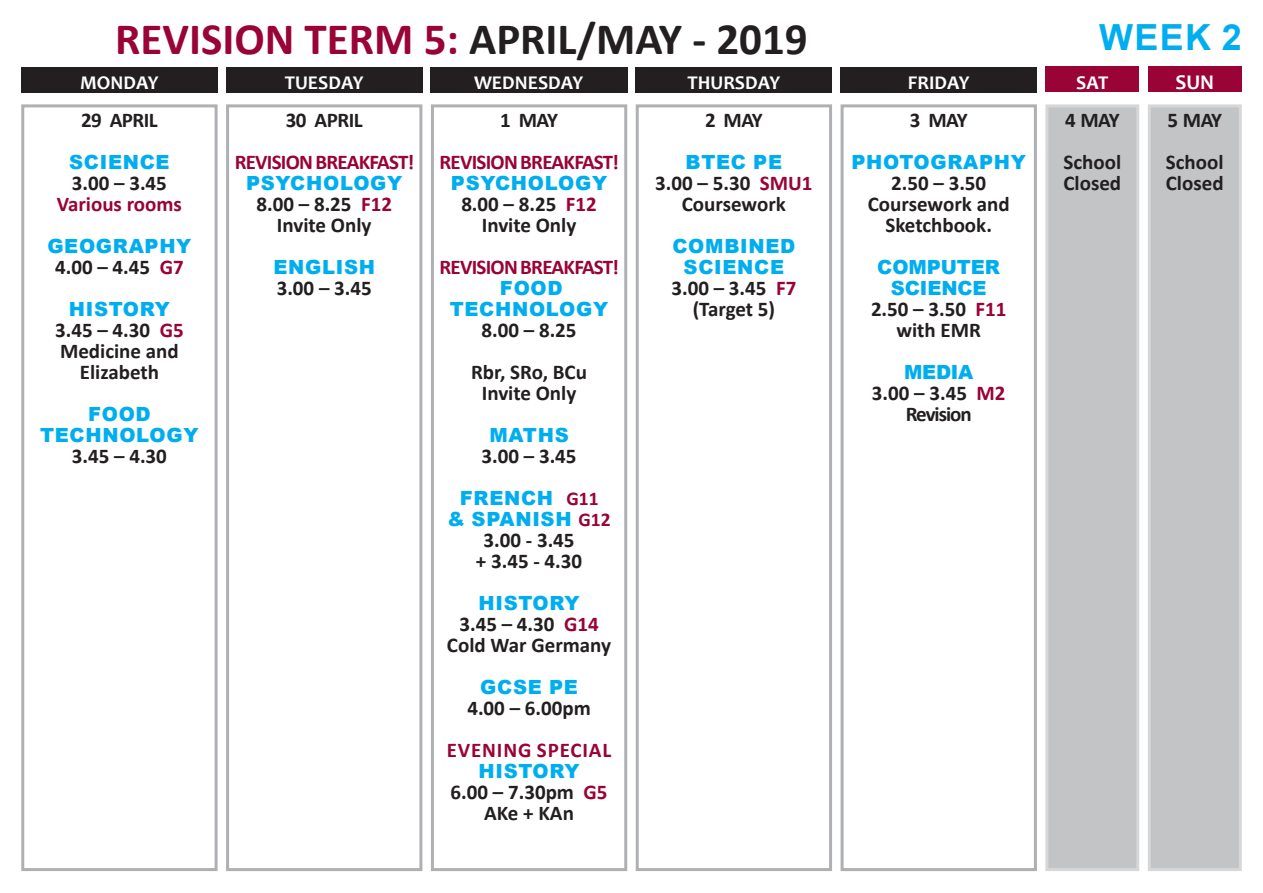
<style>
.page{position:relative;width:1263px;height:893px;background:#fff}
.page>*{position:absolute;margin:0;border:0;box-sizing:border-box;transform-origin:0 0}
.t1{font:700 45px "Calibri";color:#990336}
.Subject{font:700 36px "Arial";color:#00aeef}
.xxxxxxx{font:700 21px/21px "Calibri";color:#231f20;text-align:center}
.Subject-2{font:700 21px "Calibri";color:#990336}
.Subject-3{font:700 21px "Calibri";letter-spacing:-.05em;color:#231f20}
.t2{font:700 21px "Candara";color:#fff}
.Subject-4{font:900 19.5px/21px "Arial";letter-spacing:.035em;color:#00aeef}
.t3{font:700 19.5px "Candara";color:#fff}
.Subject-5{font:700 19.5px "Calibri";color:#990336}
.s1{color:#231f20}
.s2{color:#990336}
</style>
<div class="page">
<div style="left:636px;top:104px;width:196px;height:767px;border:3px solid #aeb0b3"></div>
<div style="left:431px;top:104px;width:196px;height:767px;border:3px solid #aeb0b3"></div>
<div style="left:21px;top:67px;width:197px;height:25px;background:#231f20"></div>
<div style="left:1045px;top:67px;width:94px;height:25px;background:#990336"></div>
<div style="left:1148px;top:67px;width:94px;height:25px;background:#990336"></div>
<div style="left:226px;top:67px;width:196px;height:25px;background:#231f20"></div>
<div style="left:430px;top:67px;width:197px;height:25px;background:#231f20"></div>
<div style="left:636px;top:67px;width:196px;height:25px;background:#231f20"></div>
<div style="left:840px;top:67px;width:197px;height:25px;background:#231f20"></div>
<div style="left:21px;top:104px;width:197px;height:767px;border:3px solid #aeb0b3"></div>
<div style="left:1047px;top:106px;width:91px;height:764px;background:#c2c4c6"></div>
<div style="left:1045px;top:104px;width:94px;height:767px;border:3px solid #d6d7d9"></div>
<div style="left:1149px;top:106px;width:91px;height:764px;background:#c2c4c6"></div>
<div style="left:1148px;top:104px;width:94px;height:767px;border:3px solid #d6d7d9"></div>
<div style="left:226px;top:104px;width:196px;height:767px;border:3px solid #aeb0b3"></div>
<div style="left:840px;top:104px;width:197px;height:767px;border:3px solid #aeb0b3"></div>
<p class="t1" style="left:115px;top:7px;width:694px">REVISION TERM 5: <span class="s1">APRIL/MAY - 2019</span></p>
<p class="t3" style="left:285px;top:70px;width:80px">TUESDAY</p>
<p class="t3" style="left:474px;top:70px;width:111px">WEDNESDAY</p>
<p class="t3" style="left:687px;top:70px;width:94px">THURSDAY</p>
<p class="t3" style="left:908px;top:70px;width:63px">FRIDAY</p>
<p class="xxxxxxx" style="left:81px;top:110px;width:78px">29 APRIL</p>
<p class="Subject-4" style="left:69px;top:151px;width:30px">SCIENCE</p>
<p class="xxxxxxx" style="left:72px;top:173px;width:97px">3.00 – 3.45</p>
<p class="Subject-2" style="left:57px;top:190px;width:127px">Various rooms</p>
<p class="Subject-4" style="left:47px;top:235px;width:34px">GEOGRAPHY</p>
<p class="xxxxxxx" style="left:55px;top:257px;width:130px">4.00 – 4.45 <span class="s2">G7</span></p>
<p class="Subject-4" style="left:69px;top:298px;width:32px">HISTORY</p>
<p class="xxxxxxx" style="left:55px;top:320px;width:130px">3.45 – 4.30 <span class="s2">G5<br></span>Medicine and<br>Elizabeth</p>
<p class="Subject-4" style="left:88px;top:403px;width:31px">FOOD</p>
<p class="Subject-4" style="left:40px;top:424px;width:32px">TECHNOLOGY</p>
<p class="xxxxxxx" style="left:72px;top:446px;width:97px">3.45 – 4.30</p>
<p class="Subject" style="left:1099px;top:12px;width:144px">WEEK 2</p>
<p class="t3" style="left:80px;top:70px;width:80px">MONDAY</p>
<p class="t3" style="left:1076px;top:70px;width:34px">SAT</p>
<p class="t2" style="left:1175px;top:69px;width:40px">SUN</p>
<p class="xxxxxxx" style="left:705px;top:110px;width:59px">2 MAY</p>
<p class="Subject-4" style="left:686px;top:151px;width:98px">BTEC PE</p>
<p class="xxxxxxx" style="left:655px;top:173px;width:159px">3.00 – 5.30 <span class="s2">SMU1</span></p>
<p class="xxxxxxx" style="left:682px;top:194px;width:106px">Coursework</p>
<p class="Subject-4" style="left:684px;top:235px;width:71px;text-indent:-11px">COMBINED<br>SCIENCE</p>
<p class="xxxxxxx" style="left:671px;top:278px;width:126px">3.00 – 3.45 <span class="s2">F7</span></p>
<p class="xxxxxxx" style="left:693px;top:299px;width:84px">(Target 5)</p>
<p class="xxxxxxx" style="left:286px;top:110px;width:78px">30 APRIL</p>
<p class="Subject-2" style="left:235px;top:148px;width:22px">Revision</p>
<p class="Subject-2" style="left:315px;top:148px;width:23px">Breakfast</p>
<p class="Subject-2" style="left:407px;top:148px;width:8px">!</p>
<p class="Subject-4" style="left:246px;top:172px;width:32px">PSYCHOLOGY</p>
<p class="xxxxxxx" style="left:256px;top:194px;width:137px">8.00 – 8.25 <span class="s2">F12</span></p>
<p class="xxxxxxx" style="left:277px;top:215px;width:96px">Invite Only</p>
<p class="Subject-4" style="left:273px;top:256px;width:30px">ENGLISH</p>
<p class="xxxxxxx" style="left:277px;top:278px;width:97px">3.00 – 3.45</p>
<p class="xxxxxxx" style="left:910px;top:110px;width:59px">3 MAY</p>
<p class="Subject-4" style="left:851px;top:151px;width:32px">PHOTOGRAPHY</p>
<p class="xxxxxxx" style="left:891px;top:173px;width:97px">2.50 – 3.50</p>
<p class="xxxxxxx" style="left:868px;top:194px;width:143px">Coursework and<br>Sketchbook.</p>
<p class="Subject-4" style="left:877px;top:256px;width:32px">COMP</p>
<p class="Subject-4" style="left:941px;top:256px;width:32px">UTER</p>
<p class="Subject-4" style="left:891px;top:277px;width:29px">SCIENCE</p>
<p class="xxxxxxx" style="left:871px;top:299px;width:137px">2.50 – 3.50 <span class="s2">F11</span></p>
<p class="xxxxxxx" style="left:896px;top:320px;width:86px">with EMR</p>
<p class="Subject-4" style="left:904px;top:361px;width:32px">MEDIA</p>
<p class="Subject-3" style="left:872px;top:379px;width:135px">3.00 – 3.45 <span class="s2">M2</span></p>
<p class="Subject-3" style="left:906px;top:400px;width:67px">Revision</p>
<p class="xxxxxxx" style="left:500px;top:110px;width:59px">1 MAY</p>
<p class="Subject-2" style="left:439px;top:148px;width:22px">Revision</p>
<p class="Subject-2" style="left:520px;top:148px;width:23px">Breakfast</p>
<p class="Subject-2" style="left:612px;top:148px;width:8px">!</p>
<p class="Subject-4" style="left:451px;top:172px;width:32px">PSYCHOLOGY</p>
<p class="xxxxxxx" style="left:461px;top:194px;width:137px">8.00 – 8.25 <span class="s2">F12</span></p>
<p class="xxxxxxx" style="left:482px;top:215px;width:96px">Invite Only</p>
<p class="Subject-2" style="left:439px;top:253px;width:22px">Revision</p>
<p class="Subject-2" style="left:520px;top:253px;width:23px">Breakfast</p>
<p class="Subject-2" style="left:612px;top:253px;width:8px">!</p>
<p class="Subject-4" style="left:500px;top:277px;width:31px">FOOD</p>
<p class="Subject-4" style="left:450px;top:298px;width:32px">TECHNOLOGY</p>
<p class="xxxxxxx" style="left:481px;top:320px;width:97px">8.00 – 8.25</p>
<p class="xxxxxxx" style="left:471px;top:362px;width:117px">Rbr, SRo, BCu</p>
<p class="xxxxxxx" style="left:482px;top:383px;width:96px">Invite Only</p>
<p class="Subject-4" style="left:489px;top:424px;width:81px">MATHS</p>
<p class="xxxxxxx" style="left:481px;top:446px;width:97px">3.00 – 3.45</p>
<p class="Subject-4" style="left:460px;top:487px;width:31px">FRENCH</p>
<p class="Subject-5" style="left:566px;top:485px;width:34px">G11</p>
<p class="Subject-4" style="left:447px;top:508px;width:54px">&amp; SPANISH</p>
<p class="Subject-5" style="left:578px;top:506px;width:34px">G12</p>
<p class="xxxxxxx" style="left:484px;top:530px;width:93px">3.00 - 3.45</p>
<p class="xxxxxxx" style="left:476px;top:551px;width:108px">+ 3.45 - 4.30</p>
<p class="Subject-4" style="left:478px;top:592px;width:32px">HISTORY</p>
<p class="xxxxxxx" style="left:447px;top:614px;width:166px">3.45 – 4.30 <span class="s2">G14<br></span>Cold War Germany</p>
<p class="Subject-4" style="left:480px;top:676px;width:99px">GCSE PE</p>
<p class="xxxxxxx" style="left:467px;top:698px;width:125px">4.00 – 6.00pm</p>
<p class="Subject-2" style="left:447px;top:736px;width:25px">Evening</p>
<p class="Subject-2" style="left:537px;top:736px;width:23px">Special</p>
<p class="Subject-4" style="left:478px;top:760px;width:32px">HISTORY</p>
<p class="xxxxxxx" style="left:451px;top:782px;width:158px">6.00 – 7.30pm <span class="s2">G5</span></p>
<p class="xxxxxxx" style="left:484px;top:803px;width:91px">AKe + KAn</p>
<p class="xxxxxxx" style="left:1065px;top:110px;width:56px">4 MAY</p>
<p class="xxxxxxx" style="left:1063px;top:152px;width:59px;text-align:left">School<br>Closed</p>
<p class="xxxxxxx" style="left:1167px;top:110px;width:56px">5 MAY</p>
<p class="xxxxxxx" style="left:1166px;top:152px;width:59px;text-align:left">School<br>Closed</p>
</div>
